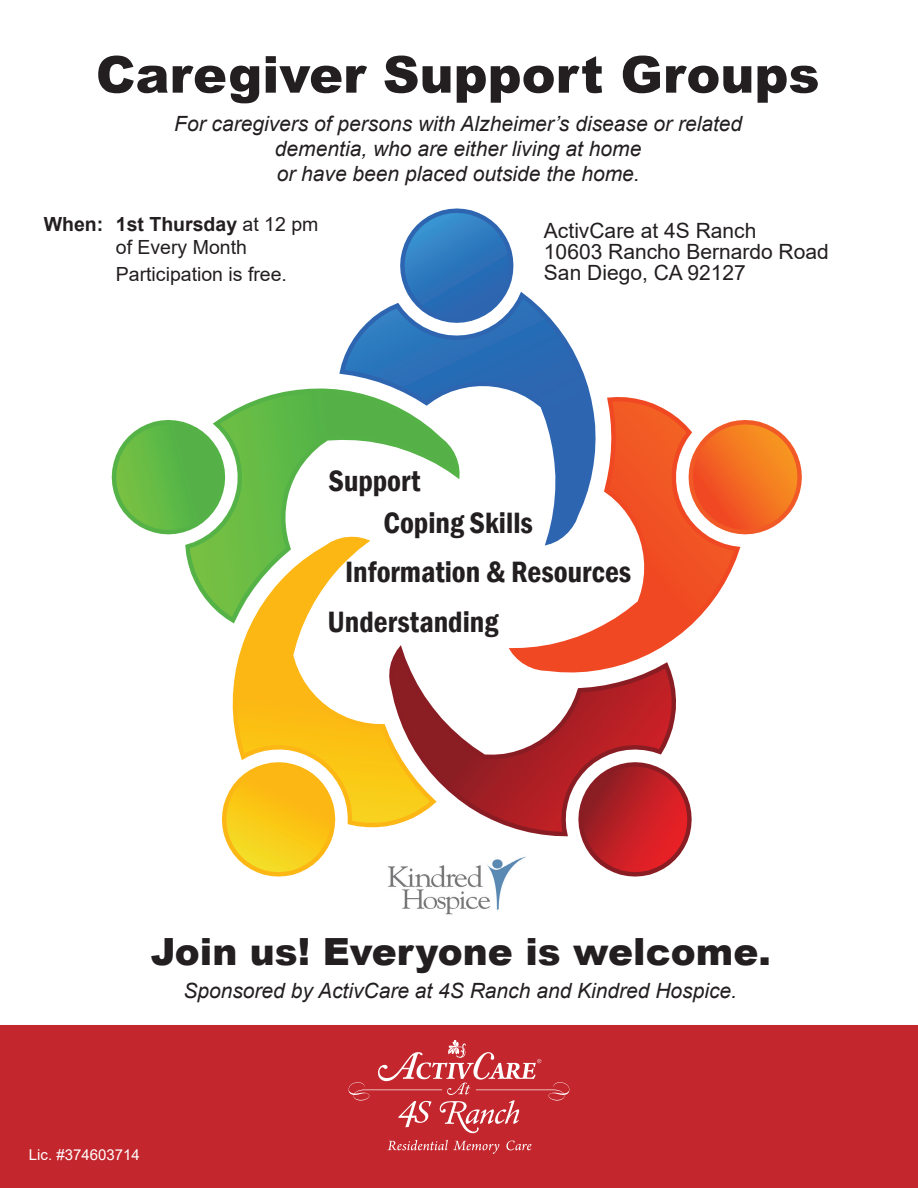
<style>
.page{position:relative;width:918px;height:1188px;background:#fff}
.page>*{position:absolute;margin:0;border:0;box-sizing:border-box;transform-origin:0 0}
.t1{font:900 51px "Arial";color:#231f20}
.t2{font:900 37.5px "Arial";color:#231f20}
.t3{font:600 condensed 30.3px "Franklin Gothic";color:#231f20}
.t4{font:italic 21px/25.2px "Arial";color:#231f20;text-align:center}
.t5{font:21px/21px "Arial";color:#231f20}
.t6{font:19.5px/23.4px "Arial";color:#231f20;text-align:center}
.t7{font:15px "Arial";color:#fff}
.s1{font-weight:700}
</style>
<div class="page">
<div style="left:0;top:1025px;width:918px;height:163px;background:#c3262c"></div>
<svg style="left:388px;top:1140px;width:111px;height:14px"></svg>
<svg style="left:506px;top:1141px;width:25px;height:9px"></svg>
<svg style="left:348px;top:1040px;width:221px;height:93px"></svg>
<svg style="left:547px;top:401px;width:187px;height:244px"></svg>
<svg style="left:689px;top:420px;width:113px;height:114px"></svg>
<svg style="left:508px;top:645px;width:168px;height:191px;fill:#f04822"></svg>
<svg style="left:437px;top:655px;width:235px;height:177px"></svg>
<svg style="left:578px;top:762px;width:114px;height:115px"></svg>
<svg style="left:222px;top:785px;width:113px;height:92px"></svg>
<svg style="left:233px;top:623px;width:204px;height:204px"></svg>
<svg style="left:237px;top:623px;width:193px;height:200px"></svg>
<svg style="left:185px;top:388px;width:154px;height:235px"></svg>
<svg style="left:190px;top:393px;width:173px;height:224px"></svg>
<svg style="left:112px;top:420px;width:113px;height:114px"></svg>
<svg style="left:339px;top:292px;width:257px;height:254px"></svg>
<svg style="left:345px;top:299px;width:246px;height:240px"></svg>
<svg style="left:400px;top:208px;width:113px;height:115px"></svg>
<img style="left:387px;top:856px;width:139px;height:59px">
<h1 class="t1" style="left:96px;top:37px;width:725px">Caregiver Support Groups</h1>
<p class="t4" style="left:174px;top:111px;width:570px">For caregivers of persons with Alzheimer’s disease or related dementia, who are either living at home<br>or have been placed outside the home.</p>
<p class="t6" style="left:44px;top:212px;width:276px"><span class="s1">When: 1st Thursday</span> at 12 pm of Every Month</p>
<p class="t6" style="left:116px;top:262px;width:173px">Participation is free.</p>
<p class="t5" style="left:544px;top:220px;width:286px">ActivCare at 4S Ranch<br>10603 Rancho Bernardo Road<br>San Diego, CA 92127</p>
<h3 class="t3" style="left:329px;top:460px;width:93px">Support</h3>
<h3 class="t3" style="left:384px;top:502px;width:151px">Coping Skills</h3>
<h3 class="t3" style="left:345px;top:552px;width:288px">Information &amp; Resources</h3>
<h3 class="t3" style="left:327px;top:602px;width:172px">Understanding</h3>
<h2 class="t2" style="left:151px;top:925px;width:622px">Join us! Everyone is welcome.</h2>
<p class="t4" style="left:183px;top:978px;width:555px">Sponsored by ActivCare at 4S Ranch and Kindred Hospice.</p>
<p class="t7" style="left:29px;top:1145px;width:112px">Lic. #374603714</p>
</div>
